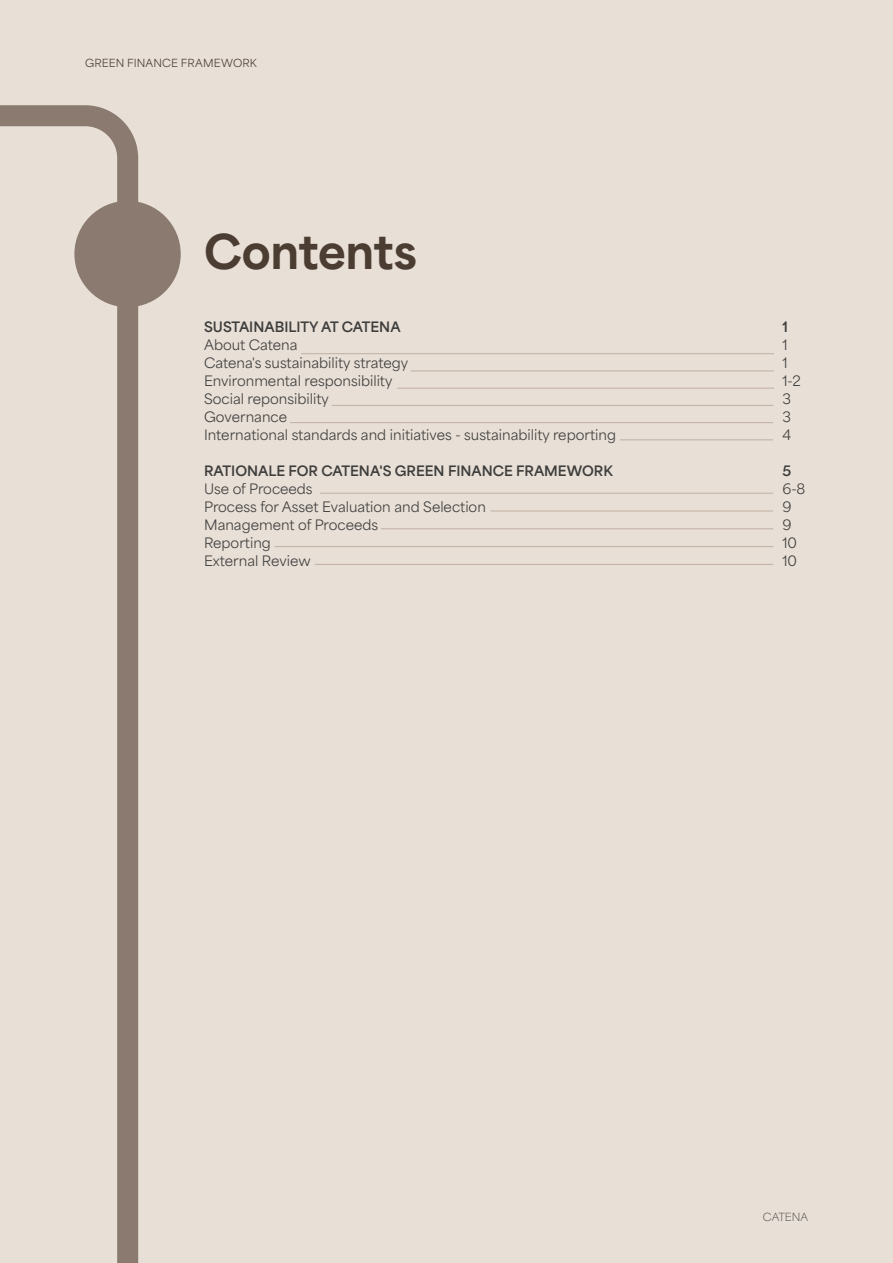
<style>
.page{position:relative;width:893px;height:1263px;background:#e8dfd6}
.page>*{position:absolute;margin:0;border:0;box-sizing:border-box;transform-origin:0 0}
.Huvudrubrik{font:800 45px "Area Normal";letter-spacing:-.01em;color:#4c3d33}
.Brödtext{font:13.5px/18px "Area Normal";color:#3d3d3c;text-align:justify}
.Brödtext-2{font:700 13.5px "Area Normal";color:#3d3d3c}
.Huvudrubrik-2{font:10.5px "Area Normal";letter-spacing:.015em;color:#4c3d33}
.Flagga_2_a_raden{font:100 10.5px "Area Normal";color:#3d3d3c}
.s1{font-weight:700}
</style>
<div class="page">
<hr style="left:301px;top:353px;width:473px;height:1px;background:#c1b0a3">
<hr style="left:411px;top:371px;width:363px;height:1px;background:#c1b0a3">
<hr style="left:397px;top:388px;width:377px;height:1px;background:#c1b0a3">
<hr style="left:332px;top:405px;width:441px;height:1px;background:#c1b0a3">
<hr style="left:290px;top:422px;width:483px;height:1px;background:#c1b0a3">
<hr style="left:620px;top:439px;width:153px;height:1px;background:#c1b0a3">
<hr style="left:320px;top:493px;width:453px;height:1px;background:#c1b0a3">
<hr style="left:490px;top:511px;width:283px;height:1px;background:#c1b0a3">
<hr style="left:381px;top:528px;width:392px;height:1px;background:#c1b0a3">
<hr style="left:275px;top:546px;width:498px;height:1px;background:#c1b0a3">
<hr style="left:315px;top:564px;width:458px;height:1px;background:#c1b0a3">
<div style="left:74px;top:201px;width:107px;height:106px;background:#8a7a6f;border-radius:50%"></div>
<svg style="left:0;top:105px;width:149px;height:1158px"></svg>
<p class="Huvudrubrik-2" style="left:85px;top:53px;width:173px">GREEN FINANCE FRAMEWORK</p>
<p class="Huvudrubrik" style="left:204px;top:211px;width:214px">Contents</p>
<p class="Brödtext-2" style="left:204px;top:315px;width:198px">SUSTAINABILITY AT CATENA</p>
<p class="Brödtext" style="left:204px;top:335px;width:95px">About Catena</p>
<p class="Brödtext" style="left:204px;top:353px;width:206px">Catena's sustainability strategy</p>
<p class="Brödtext" style="left:204px;top:371px;width:190px">Environmental responsibility</p>
<p class="Brödtext" style="left:204px;top:389px;width:126px">Social reponsibility</p>
<p class="Brödtext" style="left:204px;top:407px;width:85px">Governance</p>
<p class="Brödtext" style="left:204px;top:425px;width:413px">International standards and initiatives - sustainability reporting</p>
<p class="Brödtext-2" style="left:204px;top:459px;width:410px">RATIONALE FOR CATENA'S GREEN FINANCE FRAMEWORK</p>
<p class="Brödtext" style="left:204px;top:479px;width:110px">Use of Proceeds</p>
<p class="Brödtext" style="left:204px;top:497px;width:283px">Process for Asset Evaluation and Selection</p>
<p class="Brödtext" style="left:204px;top:515px;width:176px">Management of Proceeds</p>
<p class="Brödtext" style="left:204px;top:533px;width:68px">Reporting</p>
<p class="Brödtext" style="left:204px;top:551px;width:108px">External Review</p>
<p class="Brödtext-2" style="left:782px;top:315px;width:7px">1</p>
<p class="Brödtext" style="left:782px;top:335px;width:7px">1</p>
<p class="Brödtext" style="left:782px;top:353px;width:7px">1</p>
<p class="Brödtext" style="left:782px;top:371px;width:20px">1-2</p>
<p class="Brödtext" style="left:782px;top:389px;width:10px">3<br>3<br>4</p>
<p class="Brödtext" style="left:782px;top:461px;width:25px"><span class="s1">5<br></span>6-8</p>
<p class="Brödtext" style="left:782px;top:497px;width:11px">9</p>
<p class="Brödtext" style="left:782px;top:515px;width:11px">9</p>
<p class="Brödtext" style="left:782px;top:533px;width:16px">10</p>
<p class="Brödtext" style="left:782px;top:551px;width:16px">10</p>
<p class="Flagga_2_a_raden" style="left:763px;top:1208px;width:47px">CATENA</p>
</div>
